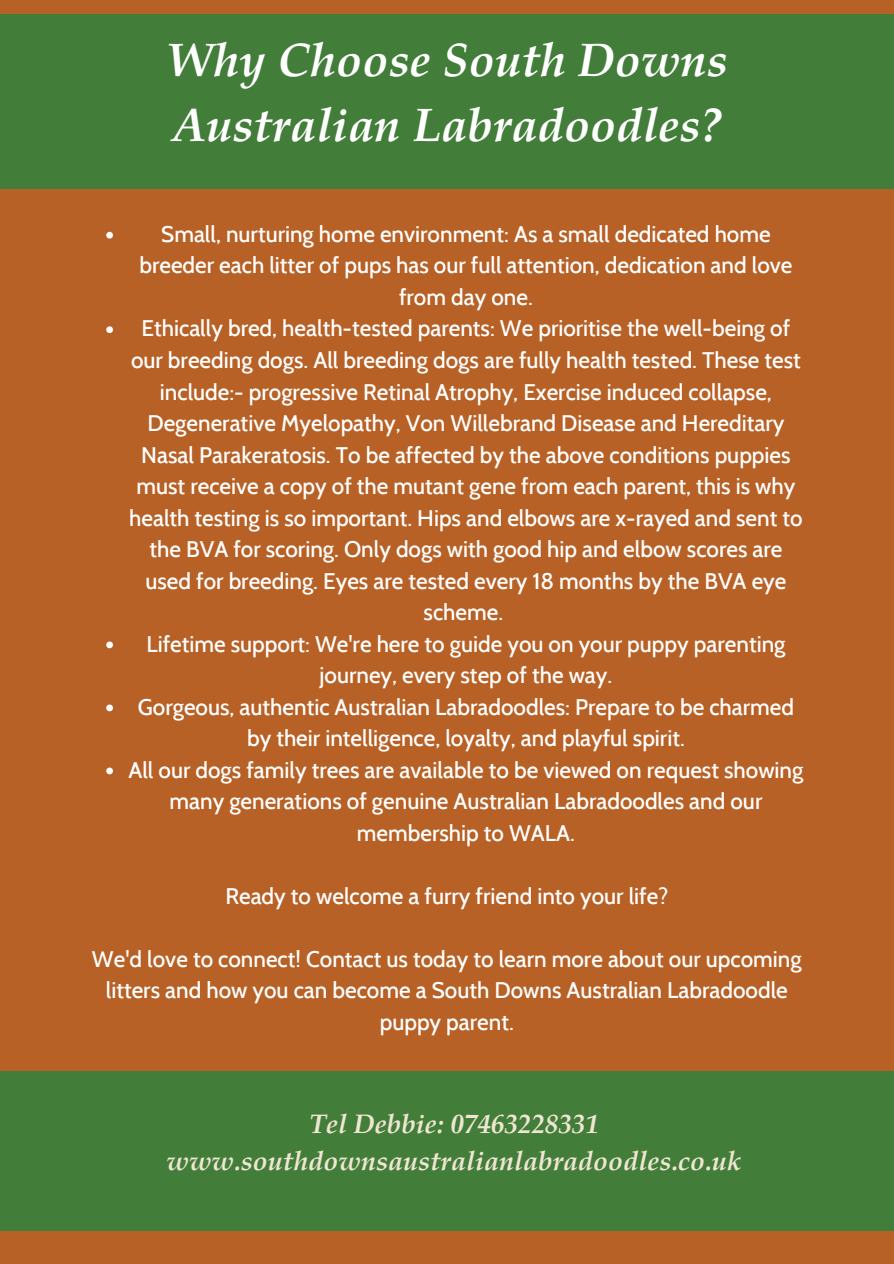
<style>
.page{position:relative;width:894px;height:1264px;background:#fff}
.page>*{position:absolute;margin:0;border:0;box-sizing:border-box;transform-origin:0 0}
.t1{font:italic 700 47.25px/65.2px "Te X Gyre Pagella";color:#fff}
.t2{font:italic 700 27px/37.2px "Te X Gyre Pagella";color:#f0e6d3;text-align:center}
.t3{font:500 22.5px/31.5px "Cabin";color:#fff;text-align:center}
</style>
<div class="page">
<div style="left:0;top:0;width:893px;height:1263px;background:#b86126"></div>
<div style="left:0;top:1071px;width:893px;height:159px;background:#427e39"></div>
<svg style="left:106px;top:232px;width:7px;height:6px"></svg>
<svg style="left:106px;top:326px;width:7px;height:7px"></svg>
<svg style="left:106px;top:641px;width:7px;height:7px"></svg>
<svg style="left:106px;top:704px;width:7px;height:7px"></svg>
<svg style="left:106px;top:767px;width:7px;height:7px"></svg>
<div style="left:0;top:15px;width:893px;height:174px;background:#427e39"></div>
<p class="t1" style="left:166px;top:23px;width:563px">Why Choose South Downs<br>Australian Labradoodles?</p>
<h1 class="t3" style="left:139px;top:218px;width:654px">Small, nurturing home environment: As a small dedicated home breeder each litter of pups has our full attention, dedication and love from day one.</h1>
<p class="t3" style="left:129px;top:313px;width:674px">Ethically bred, health-tested parents: We prioritise the well-being of our breeding dogs. All breeding dogs are fully health tested. These test include:- progressive Retinal Atrophy, Exercise induced collapse, Degenerative Myelopathy, Von Willebrand Disease and Hereditary Nasal Parakeratosis. To be affected by the above conditions puppies must receive a copy of the mutant gene from each parent, this is why health testing is so important. Hips and elbows are x-rayed and sent to the BVA for scoring. Only dogs with good hip and elbow scores are used for breeding. Eyes are tested every 18 months by the BVA eye scheme.</p>
<p class="t3" style="left:146px;top:628px;width:640px">Lifetime support: We're here to guide you on your puppy parenting journey, every step of the way.</p>
<p class="t3" style="left:138px;top:691px;width:657px">Gorgeous, authentic Australian Labradoodles: Prepare to be charmed by their intelligence, loyalty, and playful spirit.</p>
<p class="t3" style="left:128px;top:754px;width:676px">All our dogs family trees are available to be viewed on request showing many generations of genuine Australian Labradoodles and our membership to WALA.</p>
<p class="t3" style="left:225px;top:880px;width:444px">Ready to welcome a furry friend into your life?</p>
<h3 class="t3" style="left:92px;top:943px;width:711px">We'd love to connect! Contact us today to learn more about our upcoming litters and how you can become a South Downs Australian Labradoodle puppy parent.</h3>
<h2 class="t2" style="left:166px;top:1102px;width:576px">Tel Debbie: 07463228331 www.southdownsaustralianlabradoodles.co.uk</h2>
</div>
